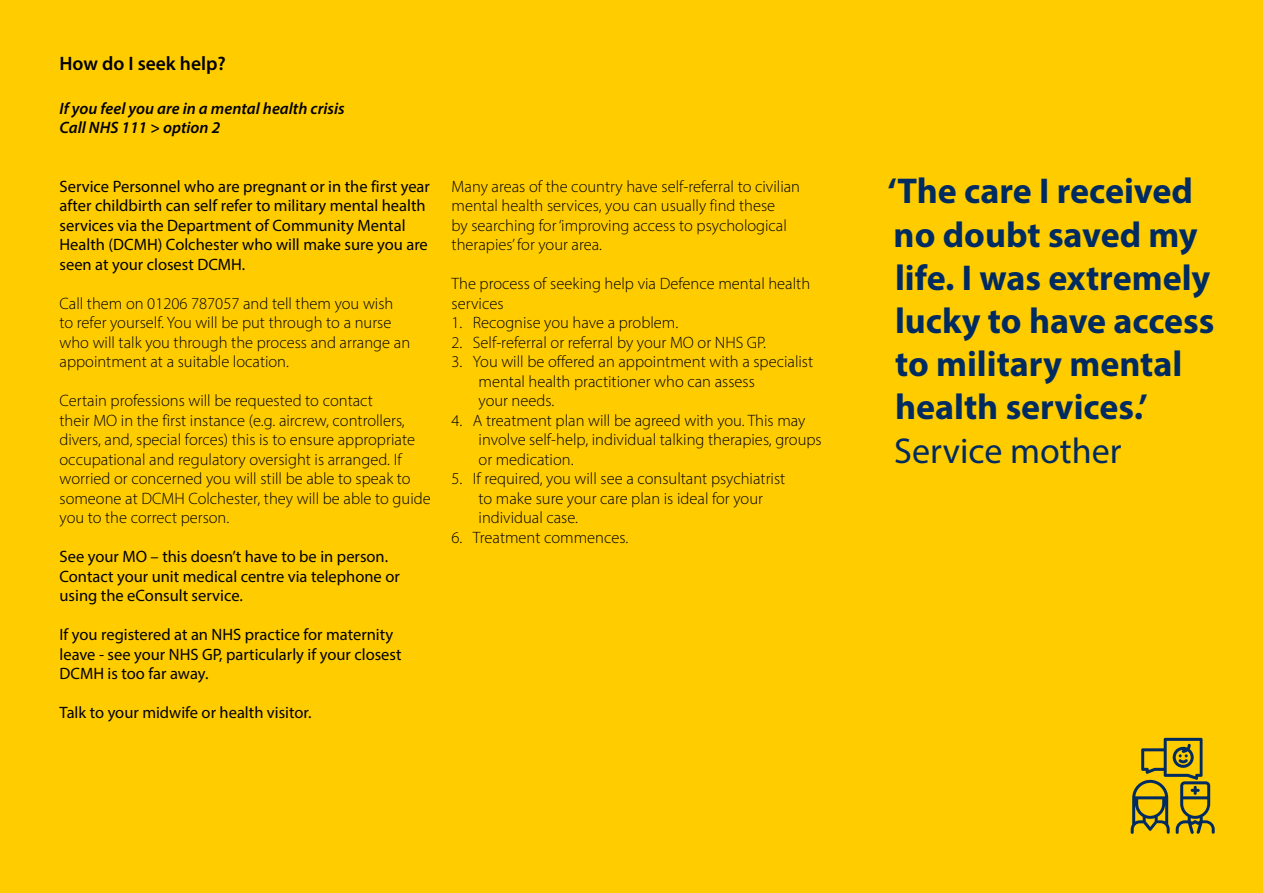
<style>
.page{position:relative;width:1263px;height:893px;background:#fc0}
.page>*{position:absolute;margin:0;border:0;box-sizing:border-box;transform-origin:0 0}
.t1{font:700 36px/43.2px "Myriad Pro";color:#002b60}
.t2{font:36px "Myriad Pro";color:#002b60}
.t3{font:600 19.5px "Myriad Pro";color:#000}
.t4{font:300 16.5px/19.5px "Myriad Pro";color:#000}
.t5{font:16.5px/19.5px "Myriad Pro";color:#000}
.t6{font:italic 600 16.5px/19.5px "Myriad Pro";color:#000}
</style>
<div class="page">
<svg style="left:1131px;top:738px;width:84px;height:96px"></svg>
<p class="t3" style="left:60px;top:51px;width:168px">How do I seek help?</p>
<p class="t6" style="left:60px;top:98px;width:287px">If you feel you are in a mental health crisis<br>Call NHS 111 &gt; option 2</p>
<p class="t5" style="left:60px;top:176px;width:372px">Service Personnel who are pregnant or in the first year after childbirth can self refer to military mental health services via the Department of Community Mental Health (DCMH) Colchester who will make sure you are seen at your closest DCMH.</p>
<p class="t4" style="left:60px;top:293px;width:352px">Call them on 01206 787057 and tell them you wish to refer yourself. You will be put through to a nurse who will talk you through the process and arrange an appointment at a suitable location.</p>
<p class="t4" style="left:60px;top:391px;width:373px">Certain professions will be requested to contact<br>their MO in the first instance (e.g. aircrew, controllers, divers, and, special forces) this is to ensure appropriate occupational and regulatory oversight is arranged. If worried or concerned you will still be able to speak to someone at DCMH Colchester, they will be able to guide you to the correct person.</p>
<p class="t5" style="left:60px;top:547px;width:342px">See your MO – this doesn’t have to be in person.<br>Contact your unit medical centre via telephone or using the eConsult service.</p>
<p class="t5" style="left:60px;top:625px;width:343px">If you registered at an NHS practice for maternity leave - see your NHS GP, particularly if your closest<br>DCMH is too far away.</p>
<p class="t5" style="left:60px;top:703px;width:253px">Talk to your midwife or health visitor.</p>
<p class="t4" style="left:452px;top:176px;width:350px">Many areas of the country have self-referral to civilian mental health services, you can usually find these<br>by searching for ‘improving access to psychological therapies’ for your area.</p>
<p class="t4" style="left:452px;top:274px;width:360px">The process of seeking help via Defence mental health services</p>
<p class="t4" style="left:452px;top:313px;width:228px">1. Recognise you have a problem.</p>
<p class="t4" style="left:452px;top:332px;width:316px">2. Self-referral or referral by your MO or NHS GP.</p>
<p class="t4" style="left:479px;top:352px;width:336px;text-indent:-27px">3. You will be offered an appointment with a specialist mental health practitioner who can assess<br>your needs.</p>
<p class="t4" style="left:479px;top:410px;width:345px;text-indent:-27px">4. A treatment plan will be agreed with you. This may involve self-help, individual talking therapies, groups or medication.</p>
<p class="t4" style="left:479px;top:469px;width:308px;text-indent:-27px">5. If required, you will see a consultant psychiatrist to make sure your care plan is ideal for your individual case.</p>
<p class="t4" style="left:452px;top:528px;width:178px">6. Treatment commences.</p>
<h1 class="t1" style="left:887px;top:168px;width:328px">‘The care I received no doubt saved my life. I was extremely lucky to have access to military mental health services.’</h1>
<h1 class="t2" style="left:894px;top:428px;width:229px">Service mother</h1>
</div>
